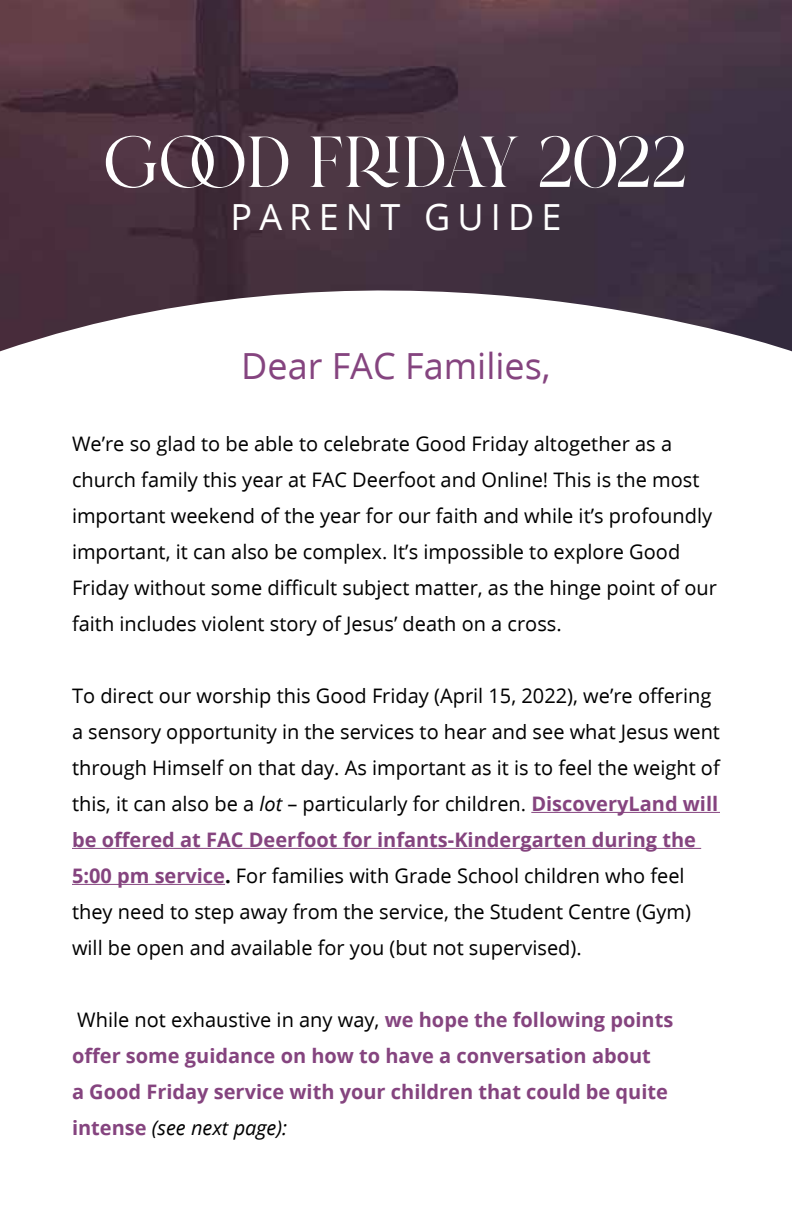
<style>
.page{position:relative;width:792px;height:1224px;background:#fff}
.page>*{position:absolute;margin:0;border:0;box-sizing:border-box;transform-origin:0 0}
.t1{font:72px "Brand";letter-spacing:-.02em;color:#fff}
.t2{font:36px "Open Sans";color:#85447f}
.t3{font:36px "Open Sans";letter-spacing:.2em;color:#fff}
.t4{font:20px/36px "Open Sans";color:#000}
.t5{font:700 20px/36px "Open Sans";color:#85447f}
.s1{font-style:italic}
.s2{font-weight:700;color:#85447f}
.s3{font-weight:700}
.s4{font-weight:400;color:#000}
.s5{font-weight:400;font-style:italic;color:#000}
</style>
<div class="page">
<img style="left:0;top:0;width:792px;height:351px">
<hr style="left:531px;top:812px;width:189px;height:1px;background:#85447f">
<hr style="left:72px;top:848px;width:629px;height:1px;background:#85447f">
<hr style="left:72px;top:884px;width:153px;height:1px;background:#85447f">
<h1 class="t1" style="left:105px;top:121px;width:584px">GOOD FRIDAY 2022</h1>
<h2 class="t3" style="left:230px;top:203px;width:333px">PARENT GUIDE</h2>
<h2 class="t2" style="left:241px;top:351px;width:311px">Dear FAC Families,</h2>
<p class="t4" style="left:72px;top:428px;width:647px">We’re so glad to be able to celebrate Good Friday altogether as a church family this year at FAC Deerfoot and Online! This is the most important weekend of the year for our faith and while it’s profoundly important, it can also be complex. It’s impossible to explore Good Friday without some difficult subject matter, as the hinge point of our faith includes violent story of Jesus’ death on a cross.</p>
<p class="t4" style="left:72px;top:680px;width:650px">To direct our worship this Good Friday (April 15, 2022), we’re offering a sensory opportunity in the services to hear and see what Jesus went through Himself on that day. As important as it is to feel the weight of this, it can also be a <span class="s1">lot</span> – particularly for children. <span class="s2">DiscoveryLand will be offered at FAC Deerfoot for infants-Kindergarten during the 5:00 pm service</span><span class="s3">.</span> For families with Grade School children who feel they need to step away from the service, the Student Centre (Gym) will be open and available for you (but not supervised).</p>
<p class="t5" style="left:72px;top:1004px;width:603px"><span class="s4">While not exhaustive in any way,</span> we hope the following points offer some guidance on how to have a conversation about<br>a Good Friday service with your children that could be quite intense <span class="s5">(see next page):</span></p>
</div>
